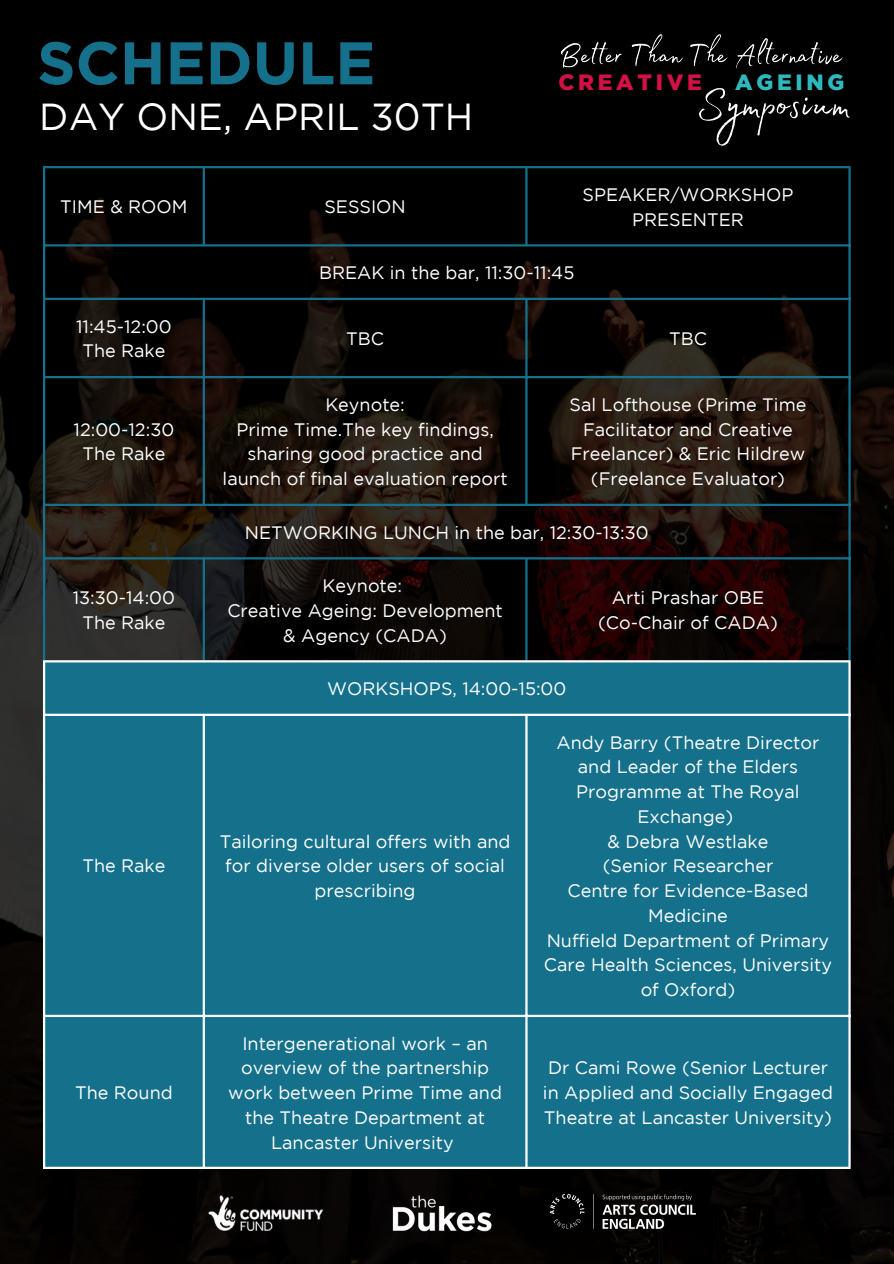
<style>
.page{position:relative;width:894px;height:1264px;background:#fff}
.page>*{position:absolute;margin:0;border:0;box-sizing:border-box;transform-origin:0 0}
.t1{font:700 60px "Gotham";color:#14708b}
.t2{font:37.5px "Gotham";color:#fff}
.t3{font:900 22.05px "Gotham";letter-spacing:.17em;color:#d31145}
.t4{font:900 22.05px "Gotham";letter-spacing:.17em;color:#2fb9be}
.t5{font:18px/24.8px "Gotham";color:#fff;text-align:center}
</style>
<div class="page">
<img style="left:0;top:0;width:893px;height:1263px">
<div style="left:45px;top:662px;width:803px;height:504px;background:#14708b"></div>
<hr style="left:43px;top:168px;width:2px;height:492px;background:#14708b">
<hr style="left:203px;top:168px;width:2px;height:76px;background:#14708b">
<hr style="left:203px;top:300px;width:2px;height:203px;background:#14708b">
<hr style="left:203px;top:559px;width:2px;height:101px;background:#14708b">
<hr style="left:525px;top:168px;width:2px;height:76px;background:#14708b">
<hr style="left:525px;top:300px;width:2px;height:203px;background:#14708b">
<hr style="left:525px;top:559px;width:2px;height:101px;background:#14708b">
<hr style="left:848px;top:168px;width:2px;height:492px;background:#14708b">
<hr style="left:43px;top:166px;width:807px;height:2px;background:#14708b">
<hr style="left:43px;top:244px;width:807px;height:2px;background:#14708b">
<hr style="left:43px;top:298px;width:807px;height:2px;background:#14708b">
<hr style="left:43px;top:376px;width:807px;height:2px;background:#14708b">
<hr style="left:43px;top:503px;width:807px;height:3px;background:#14708b">
<hr style="left:43px;top:557px;width:807px;height:2px;background:#14708b">
<hr style="left:43px;top:662px;width:2px;height:504px;background:#fff">
<hr style="left:203px;top:716px;width:2px;height:450px;background:#fff">
<hr style="left:525px;top:716px;width:2px;height:450px;background:#fff">
<hr style="left:848px;top:662px;width:2px;height:504px;background:#fff">
<hr style="left:43px;top:660px;width:807px;height:2px;background:#fff">
<hr style="left:43px;top:713px;width:807px;height:3px;background:#fff">
<hr style="left:43px;top:1014px;width:807px;height:3px;background:#fff">
<hr style="left:43px;top:1166px;width:807px;height:2px;background:#fff">
<img style="left:694px;top:75px;width:160px;height:78px">
<img style="left:557px;top:33px;width:289px;height:52px">
<img style="left:374px;top:1189px;width:134px;height:49px">
<img style="left:188px;top:1189px;width:153px;height:43px">
<img style="left:541px;top:1185px;width:163px;height:52px">
<p class="t1" style="left:37px;top:28px;width:340px">SCHEDULE</p>
<p class="t2" style="left:39px;top:96px;width:435px">DAY ONE, APRIL 30TH</p>
<p class="t5" style="left:60px;top:194px;width:129px">TIME &amp; ROOM</p>
<h1 class="t5" style="left:324px;top:194px;width:83px">SESSION</h1>
<p class="t3" style="left:558px;top:69px;width:145px">CREATIVE</p>
<p class="t4" style="left:735px;top:69px;width:111px">AGEING</p>
<h3 class="t5" style="left:582px;top:182px;width:212px">SPEAKER/WORKSHOP<br>PRESENTER</h3>
<p class="t5" style="left:76px;top:313px;width:97px">11:45-12:00</p>
<p class="t5" style="left:82px;top:338px;width:85px">The Rake</p>
<p class="t5" style="left:74px;top:416px;width:102px">12:00-12:30</p>
<p class="t5" style="left:82px;top:441px;width:85px">The Rake</p>
<p class="t5" style="left:73px;top:585px;width:104px">13:30-14:00</p>
<p class="t5" style="left:82px;top:610px;width:85px">The Rake</p>
<p class="t5" style="left:82px;top:853px;width:85px">The Rake</p>
<p class="t5" style="left:75px;top:1080px;width:99px">The Round</p>
<p class="t5" style="left:319px;top:260px;width:257px">BREAK in the bar, 11:30-11:45</p>
<p class="t5" style="left:346px;top:326px;width:39px">TBC</p>
<p class="t5" style="left:668px;top:326px;width:39px">TBC</p>
<p class="t5" style="left:569px;top:392px;width:238px">Sal Lofthouse (Prime Time<br>Facilitator and Creative<br>Freelancer) &amp; Eric Hildrew (Freelance Evaluator)</p>
<p class="t5" style="left:245px;top:519px;width:405px">NETWORKING LUNCH in the bar, 12:30-13:30</p>
<p class="t5" style="left:325px;top:392px;width:81px">Keynote:</p>
<p class="t5" style="left:222px;top:416px;width:286px">Prime Time.The key findings, sharing good practice and launch of final evaluation report</p>
<p class="t5" style="left:322px;top:573px;width:81px">Keynote:</p>
<p class="t5" style="left:227px;top:598px;width:277px">Creative Ageing: Development &amp; Agency (CADA)</p>
<p class="t5" style="left:327px;top:676px;width:241px">WORKSHOPS, 14:00-15:00</p>
<p class="t5" style="left:611px;top:585px;width:154px">Arti Prashar OBE</p>
<p class="t5" style="left:598px;top:610px;width:181px">(Co-Chair of CADA)</p>
<p class="t5" style="left:220px;top:828px;width:292px">Tailoring cultural offers with and for diverse older users of social prescribing</p>
<p class="t5" style="left:228px;top:1030px;width:275px">Intergenerational work – an overview of the partnership work between Prime Time and the Theatre Department at<br>Lancaster University</p>
<p class="t5" style="left:556px;top:729px;width:264px">Andy Barry (Theatre Director and Leader of the Elders<br>Programme at The Royal<br>Exchange)</p>
<p class="t5" style="left:607px;top:828px;width:162px">&amp; Debra Westlake</p>
<p class="t5" style="left:602px;top:853px;width:172px">(Senior Researcher</p>
<p class="t5" style="left:567px;top:878px;width:242px">Centre for Evidence-Based<br>Medicine</p>
<p class="t5" style="left:543px;top:927px;width:289px">Nuffield Department of Primary<br>Care Health Sciences, University of Oxford)</p>
<p class="t5" style="left:542px;top:1055px;width:291px;text-align:left">Dr Cami Rowe (Senior Lecturer in Applied and Socially Engaged<br>Theatre at Lancaster University)</p>
</div>
